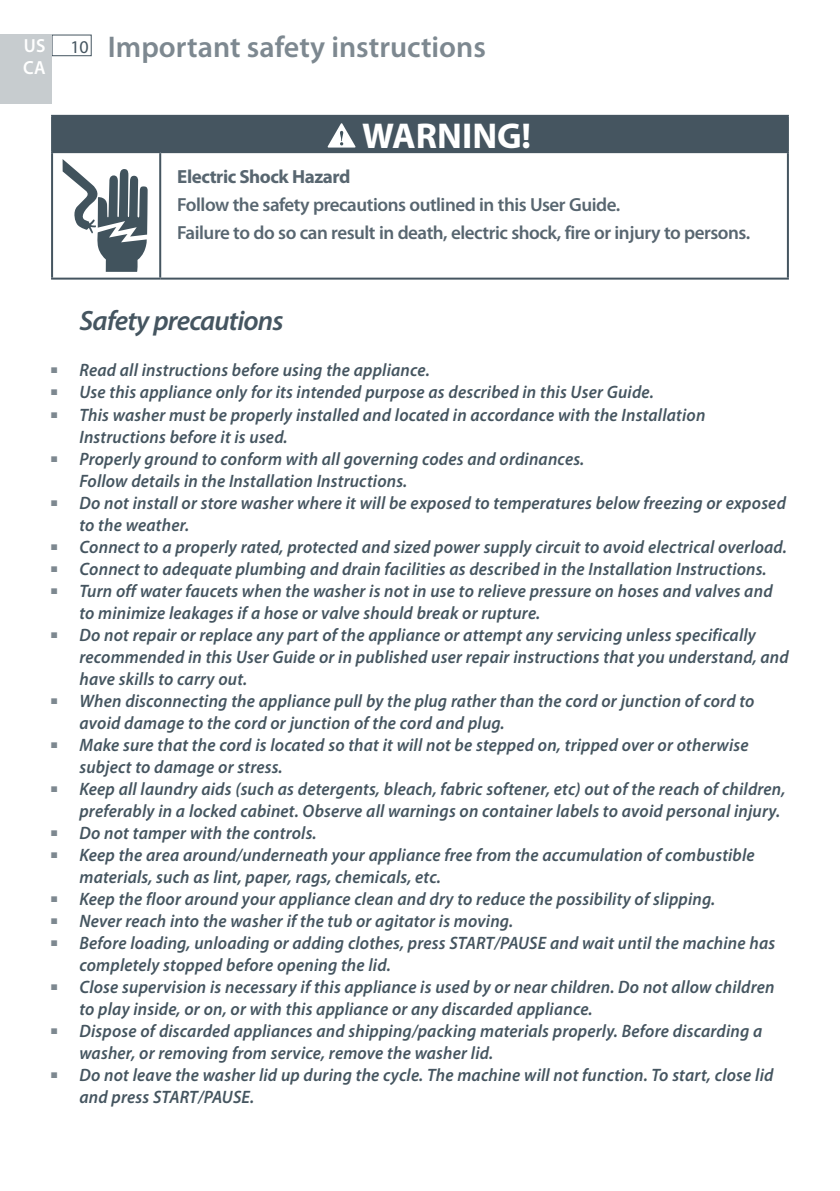
<style>
.page{position:relative;width:840px;height:1191px;background:#fff}
.page>*{position:absolute;margin:0;border:0;box-sizing:border-box;transform-origin:0 0}
.t1{font:700 36px "Myriad Pro";color:#fff}
.t2{font:600 30px "Myriad Pro";color:#7d8890}
.t3{font:italic 600 28px "Myriad Pro";letter-spacing:-.03em;color:#455560}
.t4{font:600 19px/27.6px "Myriad Pro";letter-spacing:-.025em;color:#586670}
.t5{font:700 19px "Myriad Pro";letter-spacing:-.025em;color:#586670}
.t6{font:600 19px "Myriad Pro";color:#fff;scale:.95 1}
.t7{font:italic 600 18px/22px "Myriad Pro";letter-spacing:.01em;color:#455560;scale:.95 1}
.t8{font:18px "Myriad Pro";color:#455560}
</style>
<div class="page">
<div style="left:52px;top:35px;width:40px;height:21px;border:1px solid #455560"></div>
<div style="left:0;top:34px;width:51px;height:70px;background:#c7cccf"></div>
<div style="left:52px;top:116px;width:735px;height:36px;background:#455560"></div>
<hr style="left:51px;top:115px;width:109px;height:2px;background:#455560">
<hr style="left:51px;top:117px;width:2px;height:34px;background:#455560">
<hr style="left:160px;top:115px;width:628px;height:2px;background:#455560">
<hr style="left:786px;top:117px;width:2px;height:34px;background:#455560">
<hr style="left:51px;top:151px;width:109px;height:2px;background:#455560">
<hr style="left:51px;top:153px;width:2px;height:125px;background:#455560">
<hr style="left:160px;top:151px;width:628px;height:2px;background:#455560">
<hr style="left:159px;top:153px;width:2px;height:125px;background:#455560">
<hr style="left:786px;top:153px;width:2px;height:125px;background:#455560">
<hr style="left:51px;top:278px;width:109px;height:2px;background:#455560">
<hr style="left:160px;top:278px;width:628px;height:2px;background:#455560">
<svg style="left:327px;top:123px;width:29px;height:25px"></svg>
<svg style="left:63px;top:159px;width:85px;height:113px"></svg>
<p class="t6" style="left:24px;top:34px;width:24px">US</p>
<p class="t8" style="left:70px;top:36px;width:20px">10</p>
<p class="t6" style="left:23px;top:56px;width:25px">CA</p>
<h2 class="t2" style="left:108px;top:27px;width:379px">Important safety instructions</h2>
<h1 class="t1" style="left:362px;top:112px;width:170px">WARNING!</h1>
<p class="t5" style="left:177px;top:165px;width:174px">Electric Shock Hazard</p>
<p class="t4" style="left:177px;top:190px;width:574px">Follow the safety precautions outlined in this User Guide.<br>Failure to do so can result in death, electric shock, fire or injury to persons.</p>
<h3 class="t3" style="left:79px;top:302px;width:205px">Safety precautions</h3>
<p class="t7" style="left:51px;top:359px;width:400px"><sup>■</sup> Read all instructions before using the appliance.</p>
<p class="t7" style="left:51px;top:381px;width:635px"><sup>■</sup> Use this appliance only for its intended purpose as described in this User Guide.</p>
<p class="t7" style="left:79px;top:403px;width:660px;text-indent:-28px"><sup>■</sup> This washer must be properly installed and located in accordance with the Installation<br>Instructions before it is used.</p>
<p class="t7" style="left:79px;top:447px;width:532px;text-indent:-28px"><sup>■</sup> Properly ground to conform with all governing codes and ordinances.<br>Follow details in the Installation Instructions.</p>
<p class="t7" style="left:79px;top:491px;width:744px;text-indent:-28px"><sup>■</sup> Do not install or store washer where it will be exposed to temperatures below freezing or exposed to the weather.</p>
<p class="t7" style="left:51px;top:535px;width:775px"><sup>■</sup> Connect to a properly rated, protected and sized power supply circuit to avoid electrical overload.</p>
<p class="t7" style="left:51px;top:557px;width:754px"><sup>■</sup> Connect to adequate plumbing and drain facilities as described in the Installation Instructions.</p>
<p class="t7" style="left:79px;top:579px;width:730px;text-indent:-28px"><sup>■</sup> Turn off water faucets when the washer is not in use to relieve pressure on hoses and valves and to minimize leakages if a hose or valve should break or rupture.</p>
<p class="t7" style="left:79px;top:623px;width:747px;text-indent:-28px"><sup>■</sup> Do not repair or replace any part of the appliance or attempt any servicing unless specifically recommended in this User Guide or in published user repair instructions that you understand, and have skills to carry out.</p>
<p class="t7" style="left:79px;top:689px;width:711px;text-indent:-28px"><sup>■</sup> When disconnecting the appliance pull by the plug rather than the cord or junction of cord to avoid damage to the cord or junction of the cord and plug.</p>
<p class="t7" style="left:79px;top:733px;width:705px;text-indent:-28px"><sup>■</sup> Make sure that the cord is located so that it will not be stepped on, tripped over or otherwise subject to damage or stress.</p>
<p class="t7" style="left:51px;top:777px;width:774px;text-align:right"><sup>■</sup> Keep all laundry aids (such as detergents, bleach, fabric softener, etc) out of the reach of children, preferably in a locked cabinet. Observe all warnings on container labels to avoid personal injury.</p>
<p class="t7" style="left:51px;top:821px;width:281px"><sup>■</sup> Do not tamper with the controls.</p>
<p class="t7" style="left:79px;top:843px;width:712px;text-indent:-28px"><sup>■</sup> Keep the area around/underneath your appliance free from the accumulation of combustible materials, such as lint, paper, rags, chemicals, etc.</p>
<p class="t7" style="left:51px;top:887px;width:700px"><sup>■</sup> Keep the floor around your appliance clean and dry to reduce the possibility of slipping.</p>
<p class="t7" style="left:51px;top:909px;width:487px"><sup>■</sup> Never reach into the washer if the tub or agitator is moving.</p>
<p class="t7" style="left:79px;top:931px;width:733px;text-indent:-28px"><sup>■</sup> Before loading, unloading or adding clothes, press START/PAUSE and wait until the machine has completely stopped before opening the lid.</p>
<p class="t7" style="left:79px;top:975px;width:732px;text-indent:-28px"><sup>■</sup> Close supervision is necessary if this appliance is used by or near children. Do not allow children to play inside, or on, or with this appliance or any discarded appliance.</p>
<p class="t7" style="left:79px;top:1019px;width:720px;text-indent:-28px"><sup>■</sup> Dispose of discarded appliances and shipping/packing materials properly. Before discarding a washer, or removing from service, remove the washer lid.</p>
<p class="t7" style="left:79px;top:1063px;width:731px;text-indent:-28px"><sup>■</sup> Do not leave the washer lid up during the cycle. The machine will not function. To start, close lid and press START/PAUSE.</p>
</div>
